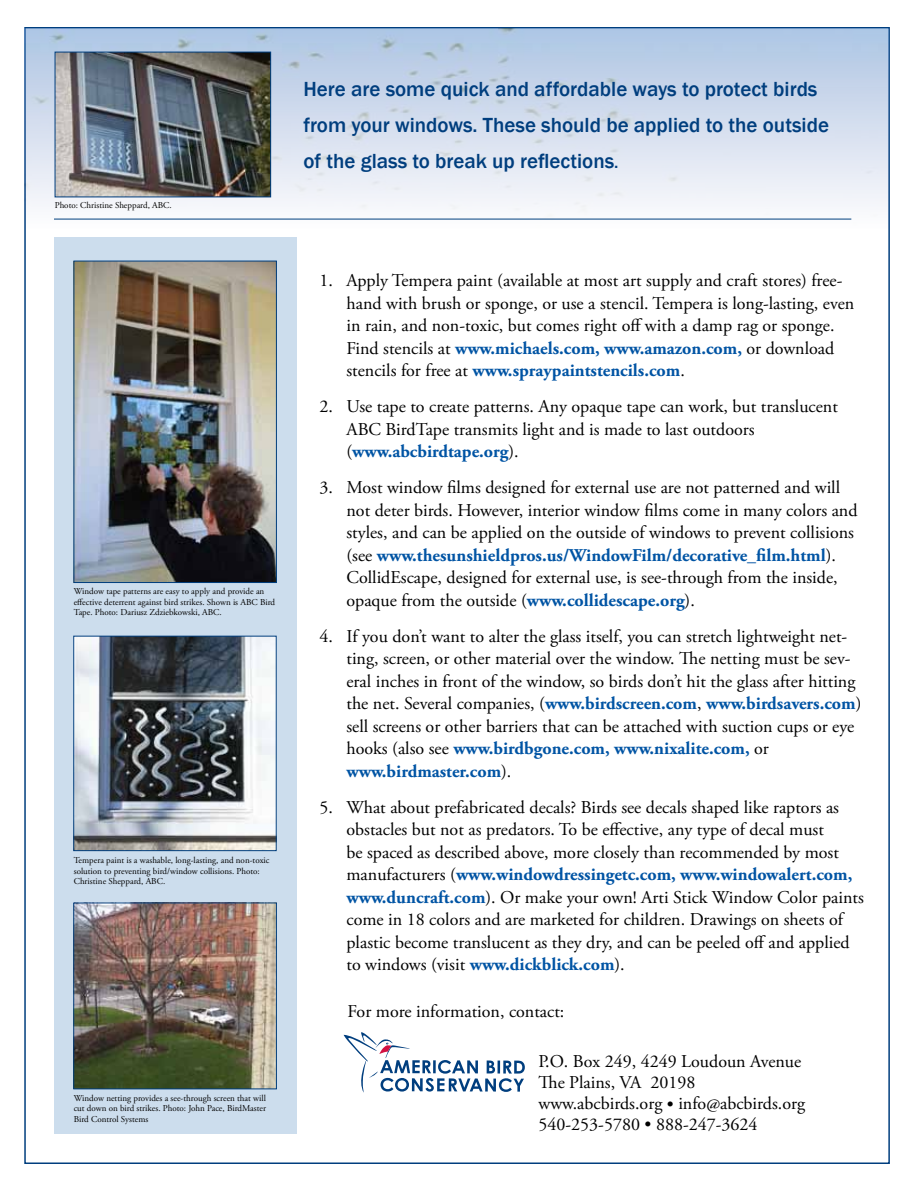
<style>
.page{position:relative;width:918px;height:1188px;background:#fff}
.page>*{position:absolute;margin:0;border:0;box-sizing:border-box;transform-origin:0 0}
.t1{font:500 21px/36px "Franklin Gothic";color:#003e7e}
.t2{font:18px/22.5px "Adobe Garamond Pro";color:#000}
.t3{font:9px/10.5px "Adobe Garamond Pro";color:#000}
.s1{font-size:18px}
.s2{font-weight:700;color:#0054a4}
</style>
<div class="page">
<img style="left:25px;top:28px;width:864px;height:202px">
<div style="left:54px;top:237px;width:243px;height:897px;background:#ccdded"></div>
<img style="left:75px;top:905px;width:200px;height:182px">
<div style="left:73px;top:903px;width:204px;height:186px;border:1px solid #003e7e"></div>
<img style="left:75px;top:638px;width:200px;height:211px">
<div style="left:73px;top:636px;width:204px;height:215px;border:1px solid #003e7e"></div>
<hr style="left:54px;top:219px;width:797px;height:1px;background:#003e7e">
<img style="left:76px;top:263px;width:199px;height:318px">
<div style="left:74px;top:261px;width:203px;height:322px;border:1px solid #003e7e"></div>
<svg style="left:344px;top:1032px;width:181px;height:61px"></svg>
<img style="left:57px;top:54px;width:212px;height:141px">
<div style="left:55px;top:52px;width:216px;height:145px;border:1px solid #003e7e"></div>
<p class="t3" style="left:55px;top:201px;width:119px">Photo: Christine Sheppard, ABC.</p>
<p class="t3" style="left:74px;top:586px;width:203px">Window tape patterns are easy to apply and provide an effective deterrent against bird strikes. Shown is ABC Bird<br>Tape. Photo: Dariusz Zdziebkowski, ABC.</p>
<p class="t3" style="left:74px;top:855px;width:197px">Tempera paint is a washable, long-lasting, and non-toxic solution to preventing bird/window collisions. Photo:<br>Christine Sheppard, ABC.</p>
<p class="t3" style="left:74px;top:1093px;width:194px;text-align:justify">Window netting provides a see-through screen that will cut down on bird strikes. Photo: John Pace, BirdMaster Bird Control Systems</p>
<p class="t1" style="left:303px;top:71px;width:527px">Here are some quick and affordable ways to protect birds from your windows. These should be applied to the outside of the glass to break up reflections<span class="s1">.</span></p>
<p class="t2" style="left:346px;top:270px;width:509px;text-indent:-27px">1. Apply Tempera paint (available at most art supply and craft stores) free&shy;hand with brush or sponge, or use a stencil. Tempera is long-lasting, even in rain, and non-toxic, but comes right off with a damp rag or sponge.<br>Find stencils at <span class="s2">www.michaels.com, www.amazon.com,</span> or download stencils for free at <span class="s2">www.spraypaintstencils.com</span>.</p>
<p class="t2" style="left:346px;top:396px;width:493px;text-indent:-27px">2. Use tape to create patterns. Any opaque tape can work, but translucent<br>ABC BirdTape transmits light and is made to last outdoors (<span class="s2">www.abcbirdtape.org</span>).</p>
<p class="t2" style="left:346px;top:477px;width:513px;text-indent:-27px">3. Most window films designed for external use are not patterned and will not deter birds. However, interior window films come in many colors and styles, and can be applied on the outside of windows to prevent collisions (see <span class="s2">www.thesunshieldpros.us/WindowFilm/decorative_film.html</span>).<br>CollidEscape, designed for external use, is see-through from the inside, opaque from the outside (<span class="s2">www.collidescape.org</span>).</p>
<p class="t2" style="left:346px;top:625px;width:516px;text-indent:-27px">4. If you don’t want to alter the glass itself, you can stretch lightweight net&shy;ting, screen, or other material over the window. The netting must be sev&shy;eral inches in front of the window, so birds don’t hit the glass after hitting the net. Several companies, (<span class="s2">www.birdscreen.com</span>, <span class="s2">www.birdsavers.com</span>) sell screens or other barriers that can be attached with suction cups or eye hooks (also see <span class="s2">www.birdbgone.com, www.nixalite.com,</span> or <span class="s2">www.birdmaster.com</span>).</p>
<p class="t2" style="left:346px;top:796px;width:519px;text-indent:-27px">5. What about prefabricated decals? Birds see decals shaped like raptors as obstacles but not as predators. To be effective, any type of decal must<br>be spaced as described above, more closely than recommended by most manufacturers (<span class="s2">www.windowdressingetc.com, www.windowalert.com, www.duncraft.com</span>). Or make your own! Arti Stick Window Color paints come in 18 colors and are marketed for children. Drawings on sheets of plastic become translucent as they dry, and can be peeled off and applied to windows (visit <span class="s2">www.dickblick.com</span>).</p>
<p class="t2" style="left:348px;top:1000px;width:218px">For more information, contact:</p>
<p class="t2" style="left:539px;top:1051px;width:268px;line-height:21px">P.O. Box 249, 4249 Loudoun Avenue<br>The Plains, VA 20198 www.abcbirds.org • info@abcbirds.org<br>540-253-5780 • 888-247-3624</p>
</div>
